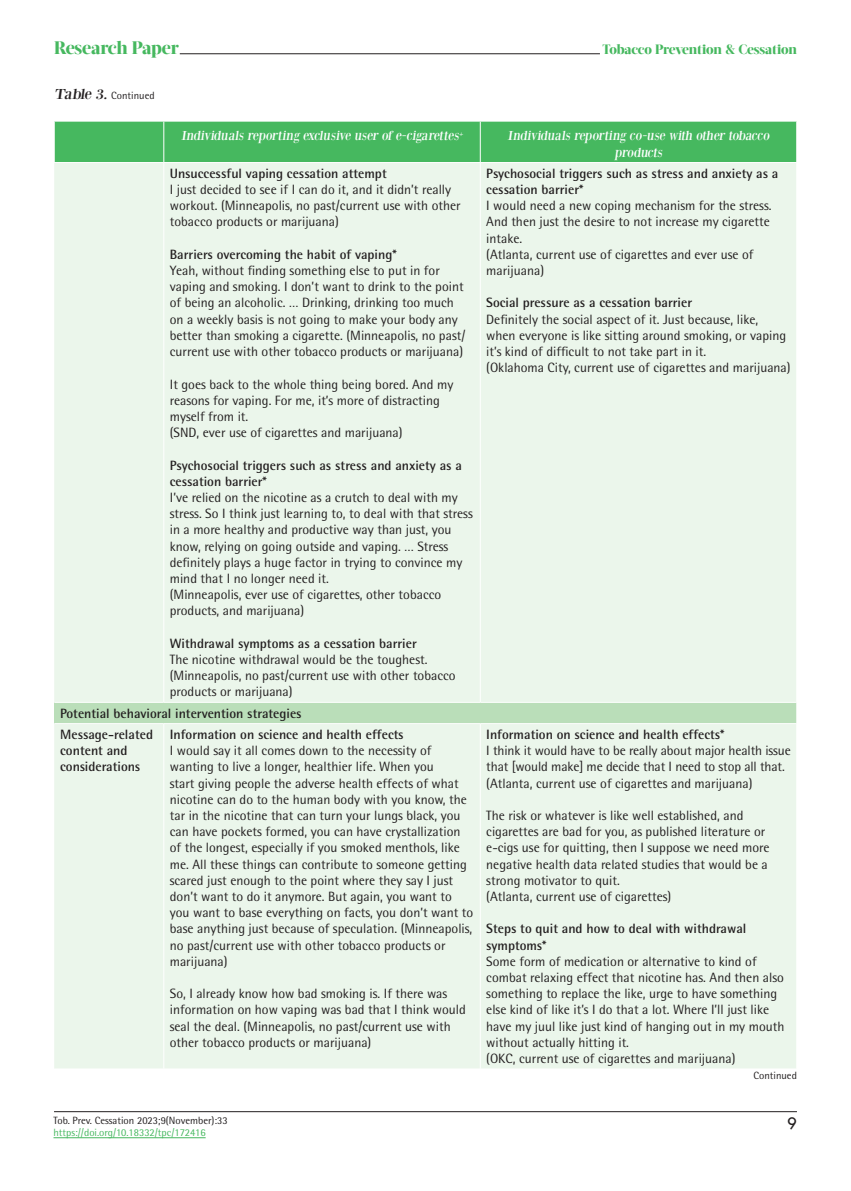
<style>
.page{position:relative;width:851px;height:1191px;background:#fff}
.page>*{position:absolute;margin:0;border:0;box-sizing:border-box;transform-origin:0 0}
.t1{font:800 18px "Acta Display W04";letter-spacing:-.01em;color:#46b85f}
.t2{font:18px "Tw Cen";color:#231f20}
.t3{font:13.5px/16.2px "Rotis Semi Sans Hel";color:#231f20}
.t4{font:700 13.5px/16.2px "Rotis Semi Sans Hel";color:#231f20}
.t5{font:13.5px/16.2px "Bodoni XT";color:#fff;text-align:center}
.t6{font:800 13.5px "Acta Display W04";letter-spacing:-.01em;color:#46b85f}
.t7{font:10.5px "Rotis Semi Sans Hel";color:#231f20}
.t8{font:10.5px "Rotis Semi Sans Hel";color:#46b85f}
.s1{font-family:"Bodoni XT";font-size:15px}
</style>
<div class="page">
<hr style="left:180px;top:53px;width:420px;height:1px;background:#231f20">
<hr style="left:54px;top:1111px;width:742px;height:1px;background:#231f20">
<hr style="left:53px;top:1137px;width:153px;height:1px;background:#46b85f">
<div style="left:55px;top:122px;width:741px;height:40px;background:#46b85f"></div>
<div style="left:54px;top:163px;width:742px;height:905px;background:#ebf6eb"></div>
<div style="left:54px;top:702px;width:742px;height:21px;background:#badeb9"></div>
<hr style="left:163px;top:122px;width:1px;height:40px;background:#fff">
<hr style="left:480px;top:122px;width:1px;height:40px;background:#fff">
<hr style="left:163px;top:163px;width:1px;height:539px;background:#fff">
<hr style="left:480px;top:163px;width:1px;height:539px;background:#fff">
<hr style="left:163px;top:724px;width:1px;height:344px;background:#fff">
<hr style="left:480px;top:724px;width:1px;height:344px;background:#fff">
<hr style="left:54px;top:702px;width:110px;height:1px;background:#fff">
<hr style="left:164px;top:702px;width:316px;height:1px;background:#fff">
<hr style="left:480px;top:702px;width:316px;height:1px;background:#fff">
<svg style="left:796px;top:703px;width:1px;height:20px"></svg>
<hr style="left:54px;top:723px;width:110px;height:1px;background:#fff">
<hr style="left:164px;top:723px;width:316px;height:1px;background:#fff">
<hr style="left:480px;top:723px;width:316px;height:1px;background:#fff">
<h1 class="t1" style="left:54px;top:36px;width:126px">Research Paper</h1>
<p class="t6" style="left:602px;top:41px;width:196px">Tobacco Prevention &amp; Cessation</p>
<p class="t7" style="left:54px;top:89px;width:102px"><span class="s1">Table 3.</span> Continued</p>
<p class="t5" style="left:181px;top:128px;width:285px">Individuals reporting exclusive user of e-cigarettes<sup>+</sup></p>
<p class="t5" style="left:507px;top:128px;width:265px">Individuals reporting co-use with other tobacco products</p>
<p class="t4" style="left:170px;top:165px;width:218px">Unsuccessful vaping cessation attempt</p>
<p class="t3" style="left:170px;top:181px;width:292px">I just decided to see if I can do it, and it didn’t really workout. (Minneapolis, no past/current use with other tobacco products or marijuana)</p>
<p class="t4" style="left:170px;top:246px;width:228px">Barriers overcoming the habit of vaping*</p>
<p class="t3" style="left:170px;top:262px;width:297px">Yeah, without finding something else to put in for vaping and smoking. I don’t want to drink to the point of being an alcoholic. … Drinking, drinking too much on a weekly basis is not going to make your body any better than smoking a cigarette. (Minneapolis, no past/ current use with other tobacco products or marijuana)</p>
<p class="t3" style="left:170px;top:376px;width:285px">It goes back to the whole thing being bored. And my reasons for vaping. For me, it’s more of distracting myself from it.<br>(SND, ever use of cigarettes and marijuana)</p>
<p class="t4" style="left:170px;top:456px;width:293px">Psychosocial triggers such as stress and anxiety as a cessation barrier*</p>
<p class="t3" style="left:170px;top:489px;width:304px">I’ve relied on the nicotine as a crutch to deal with my stress. So I think just learning to, to deal with that stress in a more healthy and productive way than just, you know, relying on going outside and vaping. … Stress definitely plays a huge factor in trying to convince my mind that I no longer need it.<br>(Minneapolis, ever use of cigarettes, other tobacco products, and marijuana)</p>
<p class="t4" style="left:170px;top:635px;width:248px">Withdrawal symptoms as a cessation barrier</p>
<p class="t3" style="left:170px;top:651px;width:287px">The nicotine withdrawal would be the toughest. (Minneapolis, no past/current use with other tobacco products or marijuana)</p>
<p class="t4" style="left:486px;top:165px;width:293px">Psychosocial triggers such as stress and anxiety as a cessation barrier*</p>
<p class="t3" style="left:486px;top:197px;width:287px">I would need a new coping mechanism for the stress.<br>And then just the desire to not increase my cigarette intake.<br>(Atlanta, current use of cigarettes and ever use of marijuana)</p>
<p class="t4" style="left:486px;top:294px;width:207px">Social pressure as a cessation barrier</p>
<p class="t3" style="left:486px;top:311px;width:306px">Definitely the social aspect of it. Just because, like, when everyone is like sitting around smoking, or vaping it’s kind of difficult to not take part in it.<br>(Oklahoma City, current use of cigarettes and marijuana)</p>
<p class="t4" style="left:60px;top:702px;width:243px;line-height:21.1px">Potential behavioral intervention strategies<br>Message-related</p>
<p class="t4" style="left:60px;top:742px;width:81px">content and considerations</p>
<p class="t4" style="left:170px;top:726px;width:235px">Information on science and health effects</p>
<p class="t3" style="left:170px;top:742px;width:305px">I would say it all comes down to the necessity of wanting to live a longer, healthier life. When you<br>start giving people the adverse health effects of what nicotine can do to the human body with you know, the tar in the nicotine that can turn your lungs black, you can have pockets formed, you can have crystallization of the longest, especially if you smoked menthols, like me. All these things can contribute to someone getting scared just enough to the point where they say I just don’t want to do it anymore. But again, you want to you want to base everything on facts, you don’t want to base anything just because of speculation. (Minneapolis, no past/current use with other tobacco products or marijuana)</p>
<p class="t3" style="left:170px;top:985px;width:297px">So, I already know how bad smoking is. If there was information on how vaping was bad that I think would seal the deal. (Minneapolis, no past/current use with other tobacco products or marijuana)</p>
<p class="t4" style="left:486px;top:726px;width:240px">Information on science and health effects*</p>
<p class="t3" style="left:486px;top:742px;width:306px">I think it would have to be really about major health issue that [would make] me decide that I need to stop all that. (Atlanta, current use of cigarettes and marijuana)</p>
<p class="t3" style="left:486px;top:807px;width:285px">The risk or whatever is like well established, and cigarettes are bad for you, as published literature or e-cigs use for quitting, then I suppose we need more negative health data related studies that would be a strong motivator to quit.<br>(Atlanta, current use of cigarettes)</p>
<p class="t4" style="left:486px;top:920px;width:261px">Steps to quit and how to deal with withdrawal symptoms*</p>
<p class="t3" style="left:486px;top:953px;width:299px">Some form of medication or alternative to kind of combat relaxing effect that nicotine has. And then also something to replace the like, urge to have something else kind of like it’s I do that a lot. Where I’ll just like have my juul like just kind of hanging out in my mouth without actually hitting it.<br>(OKC, current use of cigarettes and marijuana)</p>
<p class="t7" style="left:753px;top:1069px;width:45px">Continued</p>
<p class="t7" style="left:53px;top:1114px;width:176px">Tob. Prev. Cessation 2023;9(November):33</p>
<p class="t8" style="left:53px;top:1126px;width:154px">https://doi.org/10.18332/tpc/172416</p>
<h1 class="t2" style="left:786px;top:1112px;width:11px">9</h1>
</div>
